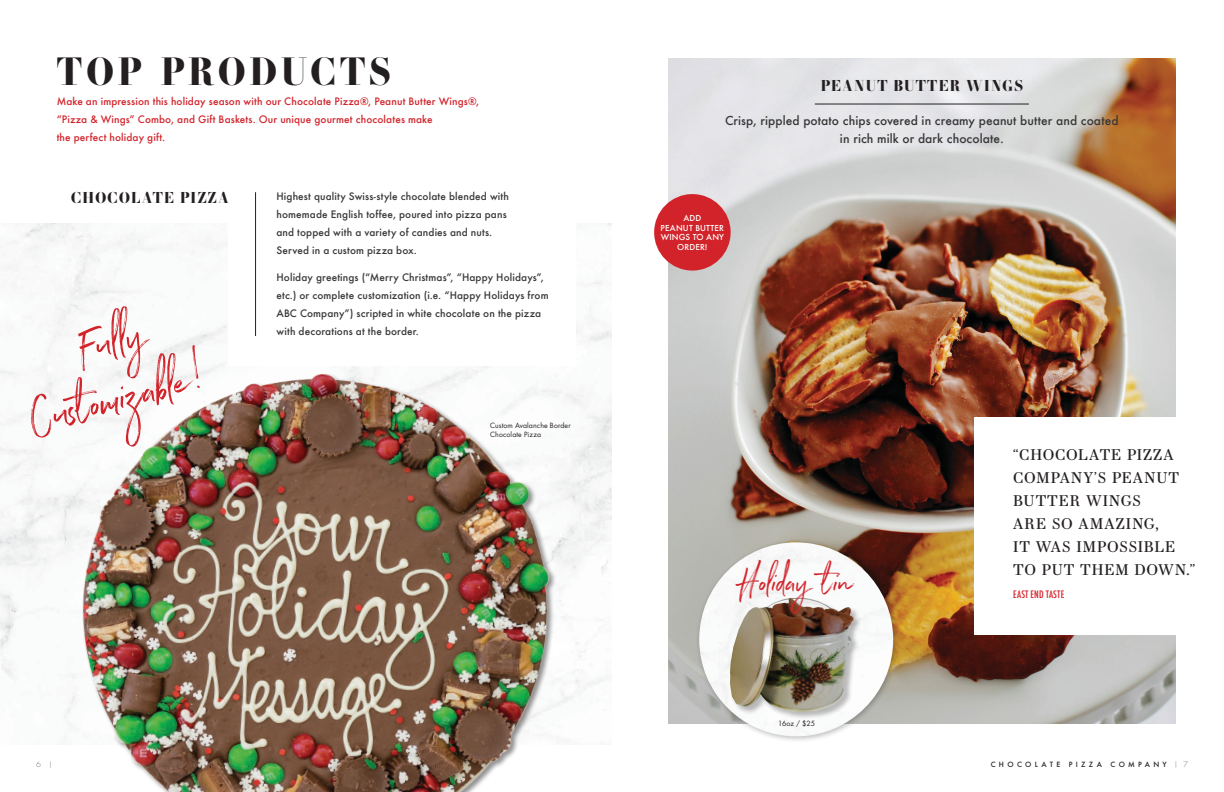
<style>
.page{position:relative;width:1224px;height:792px;background:#fff}
.page>*{position:absolute;margin:0;border:0;box-sizing:border-box;transform-origin:0 0}
.t1{font:53.7px "Northwell Alt";color:#d2232a}
.t2{font:39.9px "Northwell Alt";letter-spacing:-.005em;color:#d2232a}
.Big_Title{font:700 37.5px "Essonnes Headline";letter-spacing:.07em;color:#231f20}
.Big_Title-2{font:15px/23px "Essonnes Text";letter-spacing:.06em;color:#231f20}
.Big_Title-3{font:700 15px "Essonnes Headline";letter-spacing:.06em;color:#231f20}
.Black_Body_Text{font:500 12px/18px "Futura";letter-spacing:.005em;color:#383738;text-align:center}
.Black_Body_Text-2{font:500 10px/18px "Futura";letter-spacing:.015em;color:#383738}
.Black_Body_Text-3{font:500 10px/18px "Futura";letter-spacing:.015em;color:#d2232a}
.Black_Body_Text-4{font:500 condensed 10px "Futura";letter-spacing:.02em;color:#d2232a}
.Black_Body_Text-5{font:500 8px/9.6px "Futura";letter-spacing:.02em;color:#fff;text-align:center}
.t3{font:7px/8.4px "Futura";letter-spacing:.015em;color:#231f20}
.t4{font:500 7px "Futura";letter-spacing:.475em;color:#231f20}
.s1{font-family:"Modulus";font-weight:400;font-size:8px}
</style>
<div class="page">
<img style="left:0;top:223px;width:612px;height:479px">
<img style="left:669px;top:58px;width:506px;height:666px">
<div style="left:975px;top:418px;width:249px;height:217px;background:#fff"></div>
<div style="left:229px;top:173px;width:347px;height:193px;background:#fff"></div>
<hr style="left:255px;top:192px;width:1px;height:144px;background:#231f20">
<hr style="left:815px;top:104px;width:214px;height:1px;background:#231f20">
<div style="left:654px;top:194px;width:77px;height:77px;background:#d2232a;border-radius:50%"></div>
<div style="left:695px;top:538px;width:205px;height:205px;background:#231f20;opacity:.3"></div>
<img style="left:699px;top:542px;width:194px;height:194px;border-radius:97px">
<img style="left:54px;top:365px;width:522px;height:427px">
<div style="left:729px;top:597px;width:133px;height:123px;background:#231f20;opacity:.3"></div>
<img style="left:759px;top:598px;width:37px;height:10px">
<p class="Big_Title" style="left:57px;top:44px;width:336px">TOP PRODUCTS</p>
<p class="Black_Body_Text-3" style="left:57px;top:92px;width:424px">Make an impression this holiday season with our Chocolate Pizza®, Peanut Butter Wings®, “Pizza &amp; Wings” Combo, and Gift Baskets. Our unique gourmet chocolates make<br>the perfect holiday gift.</p>
<p class="Big_Title-3" style="left:71px;top:187px;width:159px">CHOCOLATE PIZZA</p>
<p class="Black_Body_Text-2" style="left:276px;top:188px;width:234px">Highest quality Swiss-style chocolate blended with homemade English toffee, poured into pizza pans and topped with a variety of candies and nuts.<br>Served in a custom pizza box.</p>
<p class="Black_Body_Text-2" style="left:276px;top:269px;width:274px">Holiday greetings (“Merry Christmas”, “Happy Holidays”, etc.) or complete customization (i.e. “Happy Holidays from ABC Company”) scripted in white chocolate on the pizza with decorations at the border.</p>
<p class="t1" style="left:69px;top:310px;width:67px;rotate:-14deg">Fully</p>
<p class="t1" style="left:20px;top:382px;width:181px;rotate:-14deg">Customizable!</p>
<p class="t3" style="left:490px;top:422px;width:82px">Custom Avalanche Border<br>Chocolate Pizza</p>
<p class="Big_Title-3" style="left:821px;top:75px;width:204px">PEANUT BUTTER WINGS</p>
<p class="Black_Body_Text" style="left:725px;top:112px;width:395px">Crisp, rippled potato chips covered in creamy peanut butter and coated in rich milk or dark chocolate.</p>
<p class="Black_Body_Text-5" style="left:661px;top:213px;width:65px">ADD<br>PEANUT BUTTER<br>WINGS TO ANY<br>ORDER!</p>
<p class="t2" style="left:739px;top:553px;width:116px">Holiday tin</p>
<p class="t3" style="left:778px;top:719px;width:38px">16oz / $25</p>
<p class="Big_Title-2" style="left:1013px;top:443px;width:184px">“CHOCOLATE PIZZA<br>COMPANY’S PEANUT<br>BUTTER WINGS<br>ARE SO AMAZING,<br>IT WAS IMPOSSIBLE<br>TO PUT THEM DOWN.”</p>
<p class="Black_Body_Text-4" style="left:1013px;top:588px;width:53px">EAST END TASTE</p>
<p class="t4" style="left:991px;top:760px;width:199px">CHOCOLATE PIZZA COMPANY <span class="s1">| 7</span></p>
</div>
